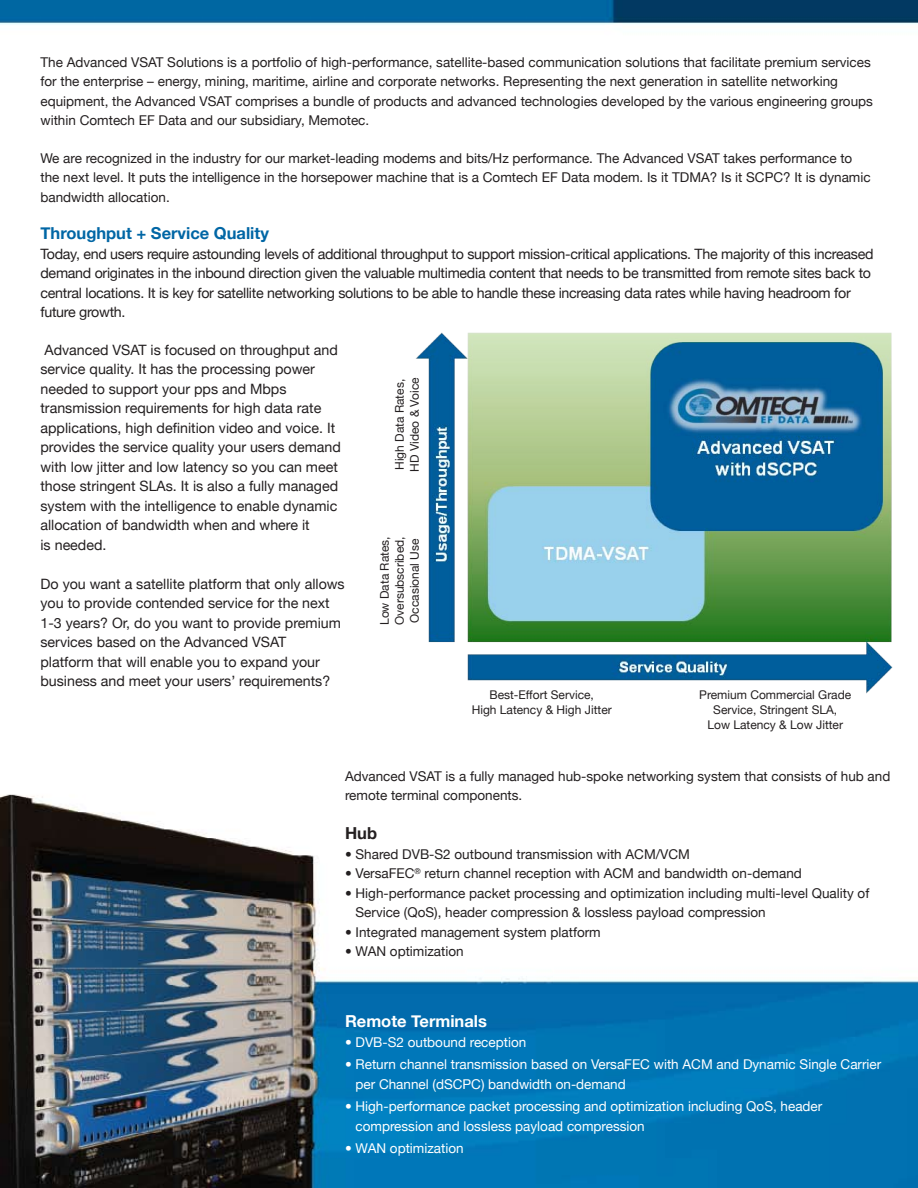
<style>
.page{position:relative;width:918px;height:1188px;background:#fff}
.page>*{position:absolute;margin:0;border:0;box-sizing:border-box;transform-origin:0 0}
.t1{font:700 16.5px "Helvetica Neue";color:#0066a5}
.t2{font:700 16.5px "Helvetica Neue";color:#fff}
.t3{font:700 16.5px "Helvetica Neue";color:#231f20}
.t4{font:14.25px/19.5px "Helvetica Neue";color:#231f20}
.t5{font:14.25px/19.5px "Helvetica Neue";letter-spacing:-.02em;color:#231f20}
.t6{font:13.5px/19.5px "Helvetica Neue";color:#231f20}
.t7{font:13.5px/19.5px "Helvetica Neue";color:#fff}
.t8{font:12px/15px "Helvetica Neue";color:#231f20;text-align:center}
</style>
<div class="page">
<img style="left:0;top:0;width:918px;height:1188px">
<img style="left:416px;top:333px;width:476px;height:361px">
<p class="t6" style="left:40px;top:52px;width:834px">The Advanced VSAT Solutions is a portfolio of high-performance, satellite-based communication solutions that facilitate premium services for the enterprise – energy, mining, maritime, airline and corporate networks. Representing the next generation in satellite networking equipment, the Advanced VSAT comprises a bundle of products and advanced technologies developed by the various engineering groups within Comtech EF Data and our subsidiary, Memotec.</p>
<p class="t6" style="left:40px;top:148px;width:832px">We are recognized in the industry for our market-leading modems and bits/Hz performance. The Advanced VSAT takes performance to the next level. It puts the intelligence in the horsepower machine that is a Comtech EF Data modem. Is it TDMA? Is it SCPC? It is dynamic bandwidth allocation.</p>
<p class="t1" style="left:40px;top:223px;width:230px">Throughput + Service Quality</p>
<p class="t5" style="left:40px;top:244px;width:834px">Today, end users require astounding levels of additional throughput to support mission-critical applications. The majority of this increased demand originates in the inbound direction given the valuable multimedia content that needs to be transmitted from remote sites back to central locations. It is key for satellite networking solutions to be able to handle these increasing data rates while having headroom for future growth.</p>
<p class="t4" style="left:40px;top:340px;width:302px">Advanced VSAT is focused on throughput and service quality. It has the processing power needed to support your pps and Mbps transmission requirements for high data rate applications, high definition video and voice. It provides the service quality your users demand with low jitter and low latency so you can meet those stringent SLAs. It is also a fully managed system with the intelligence to enable dynamic allocation of bandwidth when and where it<br>is needed.</p>
<p class="t4" style="left:40px;top:574px;width:306px">Do you want a satellite platform that only allows you to provide contended service for the next 1-3 years? Or, do you want to provide premium services based on the Advanced VSAT<br>platform that will enable you to expand your business and meet your users’ requirements?</p>
<p class="t8" style="left:392px;top:472px;width:96px;text-align:left;rotate:-90deg">High Data Rates,<br>HD Video &amp; Voice</p>
<p class="t8" style="left:377px;top:625px;width:90px;text-align:justify;rotate:-90deg">Low Data Rates, Oversubscribed, Occasional Use</p>
<p class="t8" style="left:472px;top:687px;width:142px">Best-Effort Service,<br>High Latency &amp; High Jitter</p>
<p class="t8" style="left:699px;top:687px;width:154px">Premium Commercial Grade<br>Service, Stringent SLA,<br>Low Latency &amp; Low Jitter</p>
<p class="t6" style="left:345px;top:766px;width:547px">Advanced VSAT is a fully managed hub-spoke networking system that consists of hub and remote terminal components.</p>
<p class="t3" style="left:345px;top:823px;width:34px">Hub</p>
<p class="t6" style="left:345px;top:844px;width:347px">• Shared DVB-S2 outbound transmission with ACM/VCM</p>
<p class="t6" style="left:345px;top:864px;width:458px">• VersaFEC<sup>®</sup> return channel reception with ACM and bandwidth on-demand</p>
<p class="t6" style="left:356px;top:883px;width:515px;text-indent:-11px">• High-performance packet processing and optimization including multi-level Quality of<br>Service (QoS), header compression &amp; lossless payload compression</p>
<p class="t6" style="left:345px;top:922px;width:257px">• Integrated management system platform</p>
<p class="t6" style="left:345px;top:942px;width:120px">• WAN optimization</p>
<p class="t2" style="left:345px;top:1011px;width:143px">Remote Terminals</p>
<p class="t7" style="left:345px;top:1032px;width:183px">• DVB-S2 outbound reception</p>
<p class="t7" style="left:356px;top:1054px;width:527px;text-indent:-11px">• Return channel transmission based on VersaFEC with ACM and Dynamic Single Carrier per Channel (dSCPC) bandwidth on-demand</p>
<p class="t7" style="left:356px;top:1096px;width:468px;text-indent:-11px">• High-performance packet processing and optimization including QoS, header compression and lossless payload compression</p>
<p class="t7" style="left:345px;top:1138px;width:120px">• WAN optimization</p>
</div>
